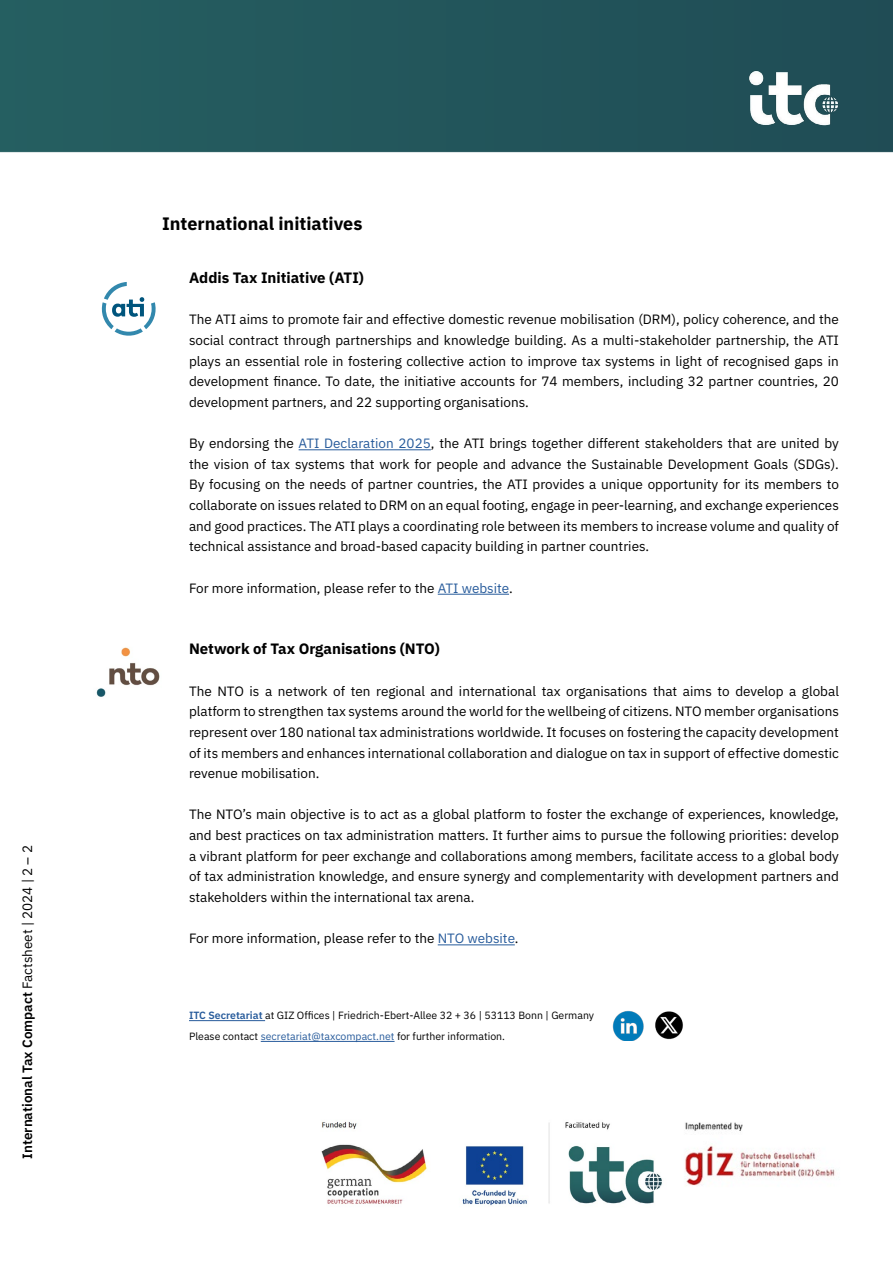
<style>
.page{position:relative;width:893px;height:1263px;background:#fff}
.page>*{position:absolute;margin:0;border:0;box-sizing:border-box;transform-origin:0 0}
.t1{font:700 18px "IBM Plex Sans";color:#000}
.t2{font:700 15px "IBM Plex Sans";color:#000}
.t3{font:13.5px/20.7px "IBM Plex Sans";color:#000;text-align:justify}
.t4{font:600 13.5px "IBM Plex Sans";color:#000}
.t5{font:10.5px/20.7px "IBM Plex Sans";color:#000}
.s1{font-weight:400}
.s2{color:#275b9b}
.s3{font-weight:600;color:#275b9b}
</style>
<div class="page">
<img style="left:0;top:0;width:893px;height:1042px">
<img style="left:733px;top:42px;width:120px;height:111px">
<hr style="left:299px;top:449px;width:132px;height:1px;background:#275b9b">
<hr style="left:438px;top:594px;width:71px;height:1px;background:#275b9b">
<hr style="left:438px;top:944px;width:77px;height:1px;background:#275b9b">
<svg style="left:100px;top:282px;width:57px;height:55px"></svg>
<img style="left:94px;top:643px;width:67px;height:67px">
<img style="left:321px;top:1121px;width:341px;height:85px">
<img style="left:685px;top:1122px;width:150px;height:64px">
<hr style="left:189px;top:1020px;width:76px;height:1px;background:#275b9b">
<hr style="left:261px;top:1041px;width:134px;height:1px;background:#275b9b">
<img style="left:652px;top:1010px;width:34px;height:30px">
<img style="left:611px;top:1011px;width:33px;height:30px">
<p class="t4" style="left:17px;top:1159px;width:315px;rotate:-90deg">International Tax Compact <span class="s1">Factsheet | 2024 | 2 – 2</span></p>
<h1 class="t1" style="left:162px;top:209px;width:202px">International initiatives</h1>
<p class="t2" style="left:189px;top:266px;width:176px">Addis Tax Initiative (ATI)</p>
<p class="t3" style="left:189px;top:308px;width:651px">The ATI aims to promote fair and effective domestic revenue mobilisation (DRM), policy coherence, and the social contract through partnerships and knowledge building. As a multi-stakeholder partnership, the ATI plays an essential role in fostering collective action to improve tax systems in light of recognised gaps in development finance. To date, the initiative accounts for 74 members, including 32 partner countries, 20 development partners, and 22 supporting organisations.</p>
<p class="t3" style="left:189px;top:432px;width:651px">By endorsing the <span class="s2">ATI Declaration 2025</span>, the ATI brings together different stakeholders that are united by the vision of tax systems that work for people and advance the Sustainable Development Goals (SDGs).<br>By focusing on the needs of partner countries, the ATI provides a unique opportunity for its members to collaborate on issues related to DRM on an equal footing, engage in peer-learning, and exchange experiences and good practices. The ATI plays a coordinating role between its members to increase volume and quality of technical assistance and broad-based capacity building in partner countries.</p>
<p class="t3" style="left:189px;top:576px;width:325px">For more information, please refer to the <span class="s2">ATI website</span>.</p>
<p class="t2" style="left:189px;top:637px;width:252px">Network of Tax Organisations (NTO)</p>
<p class="t3" style="left:189px;top:679px;width:651px">The NTO is a network of ten regional and international tax organisations that aims to develop a global platform to strengthen tax systems around the world for the wellbeing of citizens. NTO member organisations represent over 180 national tax administrations worldwide. It focuses on fostering the capacity development of its members and enhances international collaboration and dialogue on tax in support of effective domestic revenue mobilisation.</p>
<p class="t3" style="left:189px;top:803px;width:651px">The NTO’s main objective is to act as a global platform to foster the exchange of experiences, knowledge, and best practices on tax administration matters. It further aims to pursue the following priorities: develop a vibrant platform for peer exchange and collaborations among members, facilitate access to a global body of tax administration knowledge, and ensure synergy and complementarity with development partners and stakeholders within the international tax arena.</p>
<p class="t3" style="left:189px;top:927px;width:331px">For more information, please refer to the <span class="s2">NTO website</span>.</p>
<p class="t5" style="left:189px;top:1004px;width:407px"><span class="s3">ITC Secretariat</span> at GIZ Offices | Friedrich-Ebert-Allee 32 + 36 | 53113 Bonn | Germany<br>Please contact <span class="s2">secretariat@taxcompact.net</span> for further information.</p>
</div>
